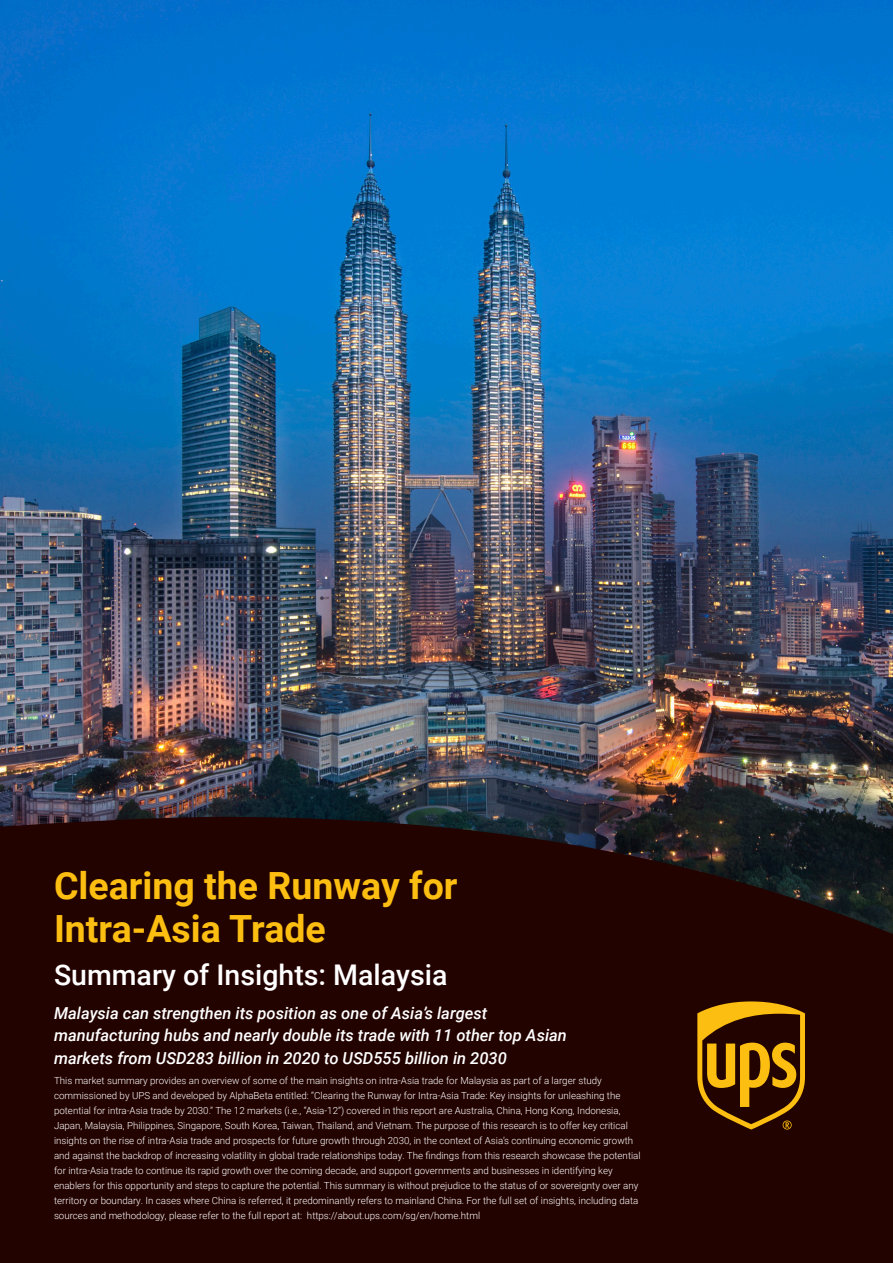
<style>
.page{position:relative;width:893px;height:1263px;background:#fff}
.page>*{position:absolute;margin:0;border:0;box-sizing:border-box;transform-origin:0 0}
.t1{font:700 37.5px "Roboto";color:#fdbe12}
.t2{font:500 28.5px "Roboto";color:#fff}
.t3{font:italic 500 16.5px/22.5px "Roboto";color:#fff}
.t4{font:300 9.75px/15px "Roboto";color:#fff}
</style>
<div class="page">
<img style="left:0;top:0;width:893px;height:817px">
<div style="left:0;top:817px;width:893px;height:446px;background:#230300"></div>
<svg style="left:697px;top:1001px;width:108px;height:128px;background:#774b06"></svg>
<p class="t1" style="left:54px;top:859px;width:405px">Clearing the Runway for</p>
<p class="t1" style="left:54px;top:902px;width:273px">Intra-Asia Trade</p>
<p class="t2" style="left:54px;top:955px;width:395px">Summary of Insights: Malaysia</p>
<p class="t3" style="left:54px;top:1001px;width:514px">Malaysia can strengthen its position as one of Asia’s largest manufacturing hubs and nearly double its trade with 11 other top Asian markets from USD283 billion in 2020 to USD555 billion in 2030</p>
<p class="t4" style="left:54px;top:1073px;width:588px">This market summary provides an overview of some of the main insights on intra-Asia trade for Malaysia as part of a larger study commissioned by UPS and developed by AlphaBeta entitled: “Clearing the Runway for Intra-Asia Trade: Key insights for unleashing the potential for intra-Asia trade by 2030.” The 12 markets (i.e., “Asia-12”) covered in this report are Australia, China, Hong Kong, Indonesia, Japan, Malaysia, Philippines, Singapore, South Korea, Taiwan, Thailand, and Vietnam. The purpose of this research is to offer key critical insights on the rise of intra-Asia trade and prospects for future growth through 2030, in the context of Asia’s continuing economic growth and against the backdrop of increasing volatility in global trade relationships today. The findings from this research showcase the potential for intra-Asia trade to continue its rapid growth over the coming decade, and support governments and businesses in identifying key enablers for this opportunity and steps to capture the potential. This summary is without prejudice to the status of or sovereignty over any territory or boundary. In cases where China is referred, it predominantly refers to mainland China. For the full set of insights, including data sources and methodology, please refer to the full report at: https://about.ups.com/sg/en/home.html</p>
</div>
